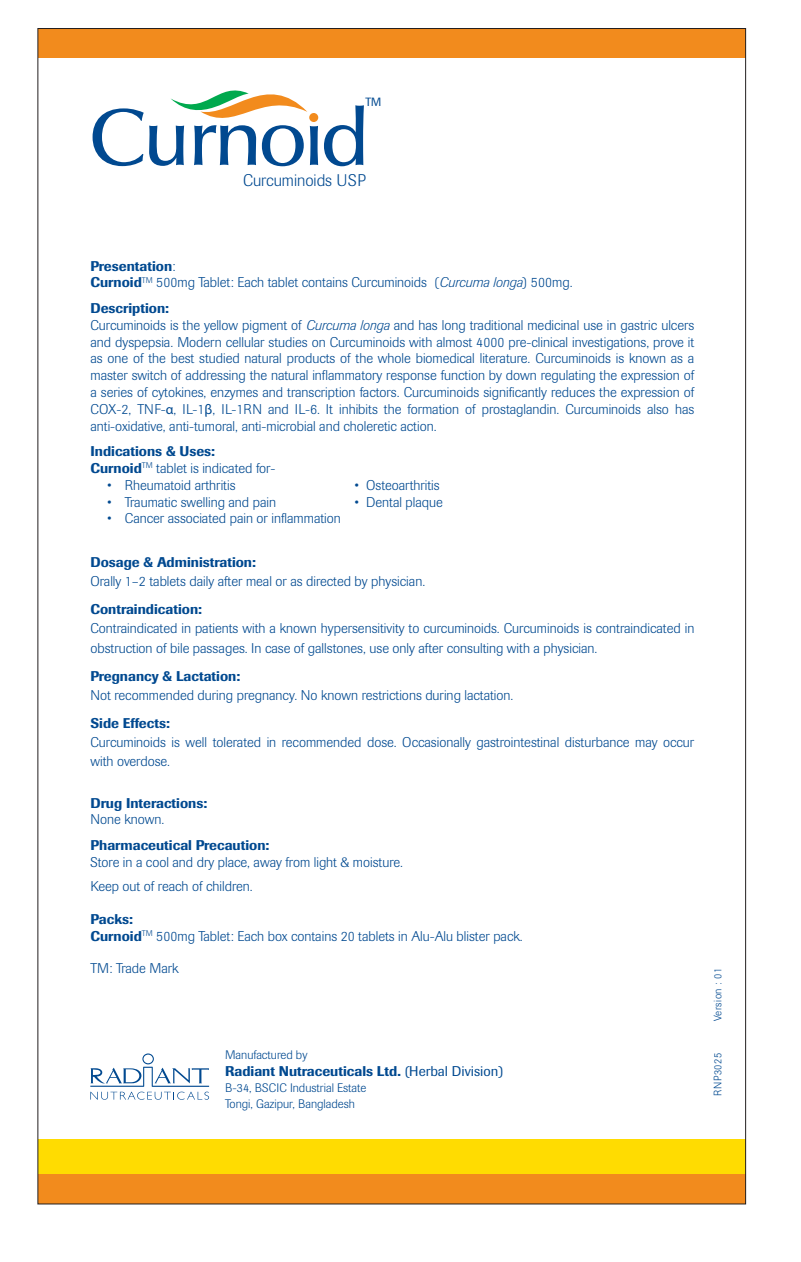
<style>
.page{position:relative;width:801px;height:1262px;background:#fff}
.page>*{position:absolute;margin:0;border:0;box-sizing:border-box;transform-origin:0 0}
.t1{font:300 16.8px "Imago";color:#014990}
.t2{font:300 14px/16.8px "Imago";color:#014990}
.t3{font:500 14px/16.8px "Imago";color:#014990}
.t4{font:300 12.25px/16.1px "Imago";color:#014990}
.t5{font:11.72px "Imago";color:#014990}
.t6{font:300 10.85px "Imago";letter-spacing:.04em;color:#014990}
.s1{font-weight:500}
.s2{font-style:italic}
.s3{font-family:"Myriad Pro";font-weight:400}
.s4{font-weight:300}
.s5{font-weight:400}
</style>
<div class="page">
<div style="left:38px;top:1174px;width:707px;height:30px;background:#f28b1d"></div>
<div style="left:38px;top:28px;width:707px;height:30px;background:#f28b1d"></div>
<div style="left:38px;top:1139px;width:707px;height:35px;background:#ffdc01"></div>
<svg style="left:93px;top:90px;width:225px;height:76px"></svg>
<svg style="left:324px;top:105px;width:40px;height:61px"></svg>
<div style="left:309px;top:113px;width:9px;height:9px;background:#f28b1d;border-radius:50%"></div>
<svg style="left:90px;top:1053px;width:119px;height:46px"></svg>
<p class="t5" style="left:365px;top:95px;width:17px">TM</p>
<p class="t1" style="left:243px;top:170px;width:124px">Curcuminoids USP</p>
<p class="t2" style="left:90px;top:258px;width:483px"><span class="s1">Presentation</span>:<br><span class="s1">Curnoid</span><sup>TM</sup> 500mg Tablet: Each tablet contains Curcuminoids (<span class="s2">Curcuma longa</span>) 500mg.</p>
<p class="t2" style="left:90px;top:300px;width:605px"><span class="s1">Description:<br></span>Curcuminoids is the yellow pigment of <span class="s2">Curcuma longa</span> and has long traditional medicinal use in gastric ulcers and dyspepsia. Modern cellular studies on Curcuminoids with almost 4000 pre-clinical investigations, prove it as one of the best studied natural products of the whole biomedical literature. Curcuminoids is known as a master switch of addressing the natural inflammatory response function by down regulating the expression of a series of cytokines, enzymes and transcription factors. Curcuminoids significantly reduces the expression of COX-2, TNF-<span class="s3">α</span>, IL-1<span class="s3">β</span>, IL-1RN and IL-6. It inhibits the formation of prostaglandin. Curcuminoids also has anti-oxidative, anti-tumoral, anti-microbial and choleretic action.</p>
<p class="t3" style="left:90px;top:443px;width:186px">Indications &amp; Uses:<br>Curnoid<sup>TM</sup> <span class="s4">tablet is indicated for-</span></p>
<p class="t2" style="left:107px;top:477px;width:130px">• Rheumatoid arthritis</p>
<p class="t2" style="left:354px;top:477px;width:87px">• Osteoarthritis</p>
<p class="t2" style="left:107px;top:493px;width:170px">• Traumatic swelling and pain</p>
<p class="t2" style="left:354px;top:493px;width:90px">• Dental plaque</p>
<p class="t2" style="left:107px;top:510px;width:235px">• Cancer associated pain or inflammation</p>
<p class="t3" style="left:90px;top:553px;width:167px">Dosage &amp; Administration:</p>
<p class="t2" style="left:90px;top:573px;width:336px">Orally 1–2 tablets daily after meal or as directed by physician.</p>
<p class="t3" style="left:90px;top:601px;width:113px">Contraindication:</p>
<p class="t2" style="left:90px;top:619px;width:605px;line-height:19.2px">Contraindicated in patients with a known hypersensitivity to curcuminoids. Curcuminoids is contraindicated in obstruction of bile passages. In case of gallstones, use only after consulting with a physician.</p>
<p class="t3" style="left:90px;top:667px;width:151px">Pregnancy &amp; Lactation:</p>
<p class="t2" style="left:90px;top:687px;width:424px">Not recommended during pregnancy. No known restrictions during lactation.</p>
<p class="t3" style="left:90px;top:714px;width:81px">Side Effects:</p>
<p class="t2" style="left:90px;top:733px;width:605px;line-height:19.2px">Curcuminoids is well tolerated in recommended dose. Occasionally gastrointestinal disturbance may occur with overdose.</p>
<p class="t3" style="left:90px;top:794px;width:118px">Drug Interactions:</p>
<p class="t2" style="left:90px;top:811px;width:75px">None known.</p>
<p class="t3" style="left:90px;top:836px;width:180px">Pharmaceutical Precaution:</p>
<p class="t2" style="left:90px;top:850px;width:314px;line-height:23.8px">Store in a cool and dry place, away from light &amp; moisture.<br>Keep out of reach of children.</p>
<p class="t2" style="left:90px;top:911px;width:434px"><span class="s1">Packs:<br>Curnoid</span><sup>TM</sup> 500mg Tablet: Each box contains 20 tablets in Alu-Alu blister pack.</p>
<p class="t2" style="left:90px;top:960px;width:90px">TM: Trade Mark</p>
<p class="t4" style="left:225px;top:1047px;width:84px">Manufactured by</p>
<p class="t3" style="left:225px;top:1062px;width:279px">Radiant Nutraceuticals Ltd. <span class="s5">(Herbal Division)</span></p>
<p class="t4" style="left:225px;top:1079px;width:143px">B-34, BSCIC Industrial Estate<br>Tongi, Gazipur, Bangladesh</p>
<p class="t6" style="left:711px;top:1021px;width:54px;rotate:-90deg">Version : 01</p>
<p class="t6" style="left:711px;top:1096px;width:45px;rotate:-90deg">RNP3025</p>
</div>
